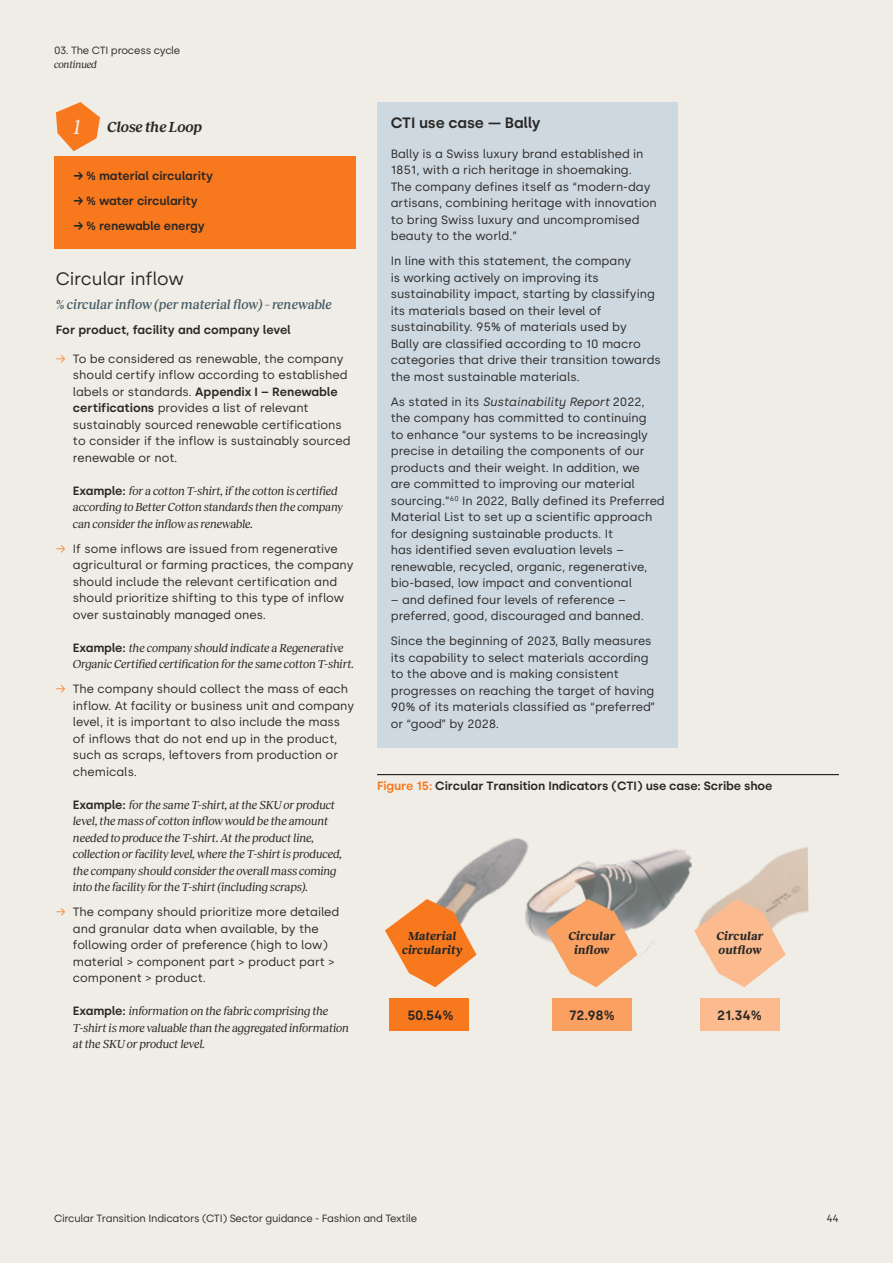
<style>
.page{position:relative;width:893px;height:1263px;background:#f0ede6}
.page>*{position:absolute;margin:0;border:0;box-sizing:border-box;transform-origin:0 0}
.t1{font:italic 21px "Reckless";color:#f0ede6}
.t2{font:18px "Silka";letter-spacing:-.01em;color:#2a2825}
.t3{font:600 15px "Silka";letter-spacing:-.01em;color:#2a2825}
.t4{font:italic 600 15px "Reckless";letter-spacing:-.01em;color:#2a2825}
.t5{font:italic 500 13.5px "Reckless";letter-spacing:-.01em;color:#465c66}
.t6{font:600 13.5px "Silka";letter-spacing:-.01em;color:#2a2825}
.t7{font:12px/16.5px "Silka";color:#2a2825}
.t8{font:italic 12px/16.5px "Reckless";letter-spacing:-.015em;color:#2a2825}
.t9{font:600 12px "Silka";letter-spacing:-.01em;color:#2a2825}
.t10{font:italic 700 12px/13.5px "Reckless";letter-spacing:-.01em;color:#2a2825;text-align:center}
.t11{font:10.5px "Silka";letter-spacing:-.02em;color:#2a2825}
.t12{font:italic 10.5px "Reckless";letter-spacing:-.03em;color:#2a2825}
.s1{font-style:italic}
.s2{font-weight:300;color:#f8781e}
.s3{font-weight:600}
.s4{font-family:"Silka";font-weight:600;font-style:normal}
.s5{color:#f8781e}
</style>
<div class="page">
<div style="left:377px;top:102px;width:301px;height:646px;background:#ced8e1"></div>
<div style="left:54px;top:157px;width:302px;height:92px;background:#f8781e"></div>
<svg style="left:56px;top:102px;width:44px;height:49px"></svg>
<hr style="left:377px;top:774px;width:462px;height:1px;background:#000">
<img style="left:439px;top:844px;width:60px;height:59px">
<img style="left:499px;top:838px;width:172px;height:150px">
<img style="left:671px;top:847px;width:137px;height:71px">
<div style="left:390px;top:998px;width:79px;height:33px;background:#f8781e"></div>
<div style="left:552px;top:998px;width:80px;height:33px;background:#faa061"></div>
<div style="left:700px;top:998px;width:80px;height:33px;background:#fbbb8f"></div>
<svg style="left:385px;top:899px;width:92px;height:88px"></svg>
<svg style="left:546px;top:899px;width:92px;height:88px"></svg>
<svg style="left:694px;top:899px;width:92px;height:88px"></svg>
<p class="t11" style="left:54px;top:44px;width:128px">03. The CTI process cycle</p>
<p class="t12" style="left:54px;top:56px;width:45px">continued</p>
<h1 class="t1" style="left:73px;top:111px;width:9px">1</h1>
<p class="t3" style="left:391px;top:114px;width:151px">CTI use case — Bally</p>
<p class="t7" style="left:391px;top:145px;width:268px">Bally is a Swiss luxury brand established in 1851, with a rich heritage in shoemaking.<br>The company defines itself as “modern-day artisans, combining heritage with innovation to bring Swiss luxury and uncompromised beauty to the world.”</p>
<p class="t7" style="left:391px;top:253px;width:272px">In line with this statement, the company<br>is working actively on improving its sustainability impact, starting by classifying its materials based on their level of sustainability. 95% of materials used by<br>Bally are classified according to 10 macro categories that drive their transition towards the most sustainable materials.</p>
<p class="t7" style="left:391px;top:393px;width:276px">As stated in its <span class="s1">Sustainability Report</span> 2022, the company has committed to continuing<br>to enhance “our systems to be increasingly precise in detailing the components of our products and their weight. In addition, we<br>are committed to improving our material sourcing.”<sup>60</sup> In 2022, Bally defined its Preferred Material List to set up a scientific approach for designing sustainable products. It<br>has identified seven evaluation levels – renewable, recycled, organic, regenerative, bio-based, low impact and conventional</p>
<p class="t7" style="left:391px;top:591px;width:255px">– and defined four levels of reference – preferred, good, discouraged and banned.</p>
<p class="t7" style="left:391px;top:633px;width:266px">Since the beginning of 2023, Bally measures its capability to select materials according to the above and is making consistent progresses on reaching the target of having 90% of its materials classified as “preferred” or “good” by 2028.</p>
<p class="t4" style="left:107px;top:116px;width:97px">Close the Loop</p>
<p class="t9" style="left:73px;top:169px;width:141px">→ % material circularity</p>
<p class="t9" style="left:73px;top:194px;width:126px">→ % water circularity</p>
<p class="t9" style="left:73px;top:219px;width:133px">→ % renewable energy</p>
<h2 class="t2" style="left:56px;top:268px;width:130px">Circular inflow</h2>
<p class="t5" style="left:56px;top:294px;width:278px">% circular inflow (per material flow) – renewable</p>
<p class="t9" style="left:56px;top:322px;width:237px">For product, facility and company level</p>
<p class="t7" style="left:73px;top:350px;width:279px;text-indent:-17px"><span class="s2">→</span> To be considered as renewable, the company should certify inflow according to established labels or standards. <span class="s3">Appendix I – Renewable certifications</span> provides a list of relevant sustainably sourced renewable certifications to consider if the inflow is sustainably sourced renewable or not.</p>
<p class="t8" style="left:73px;top:481px;width:272px"><span class="s4">Example:</span> for a cotton T-shirt, if the cotton is certified according to Better Cotton standards then the company can consider the inflow as renewable.</p>
<p class="t7" style="left:73px;top:540px;width:282px;text-indent:-17px"><span class="s2">→</span> If some inflows are issued from regenerative agricultural or farming practices, the company should include the relevant certification and should prioritize shifting to this type of inflow over sustainably managed ones.</p>
<p class="t8" style="left:73px;top:638px;width:283px"><span class="s4">Example:</span> the company should indicate a Regenerative<br>Organic Certified certification for the same cotton T-shirt.</p>
<p class="t7" style="left:73px;top:681px;width:283px;text-indent:-17px"><span class="s2">→</span> The company should collect the mass of each inflow. At facility or business unit and company level, it is important to also include the mass of inflows that do not end up in the product, such as scraps, leftovers from production or chemicals.</p>
<p class="t8" style="left:73px;top:795px;width:271px"><span class="s4">Example:</span> for the same T-shirt, at the SKU or product level, the mass of cotton inflow would be the amount needed to produce the T-shirt. At the product line, collection or facility level, where the T-shirt is produced, the company should consider the overall mass coming into the facility for the T-shirt (including scraps).</p>
<p class="t7" style="left:73px;top:904px;width:268px;text-indent:-17px"><span class="s2">→</span> The company should prioritize more detailed and granular data when available, by the following order of preference (high to low) material &gt; component part &gt; product part &gt; component &gt; product.</p>
<p class="t8" style="left:73px;top:1002px;width:278px"><span class="s4">Example:</span> information on the fabric comprising the<br>T-shirt is more valuable than the aggregated information at the SKU or product level.</p>
<p class="t9" style="left:377px;top:779px;width:397px"><span class="s5">Figure 15:</span> Circular Transition Indicators (CTI) use case: Scribe shoe</p>
<p class="t10" style="left:402px;top:929px;width:62px">Material circularity</p>
<p class="t10" style="left:568px;top:929px;width:48px">Circular inflow</p>
<p class="t10" style="left:716px;top:929px;width:48px;text-align:left">Circular outflow</p>
<p class="t6" style="left:407px;top:1007px;width:48px">50.54%</p>
<p class="t6" style="left:569px;top:1007px;width:47px">72.98%</p>
<p class="t6" style="left:717px;top:1007px;width:46px">21.34%</p>
<p class="t11" style="left:54px;top:1212px;width:365px">Circular Transition Indicators (CTI) Sector guidance - Fashion and Textile</p>
<p class="t11" style="left:826px;top:1212px;width:14px">44</p>
</div>
